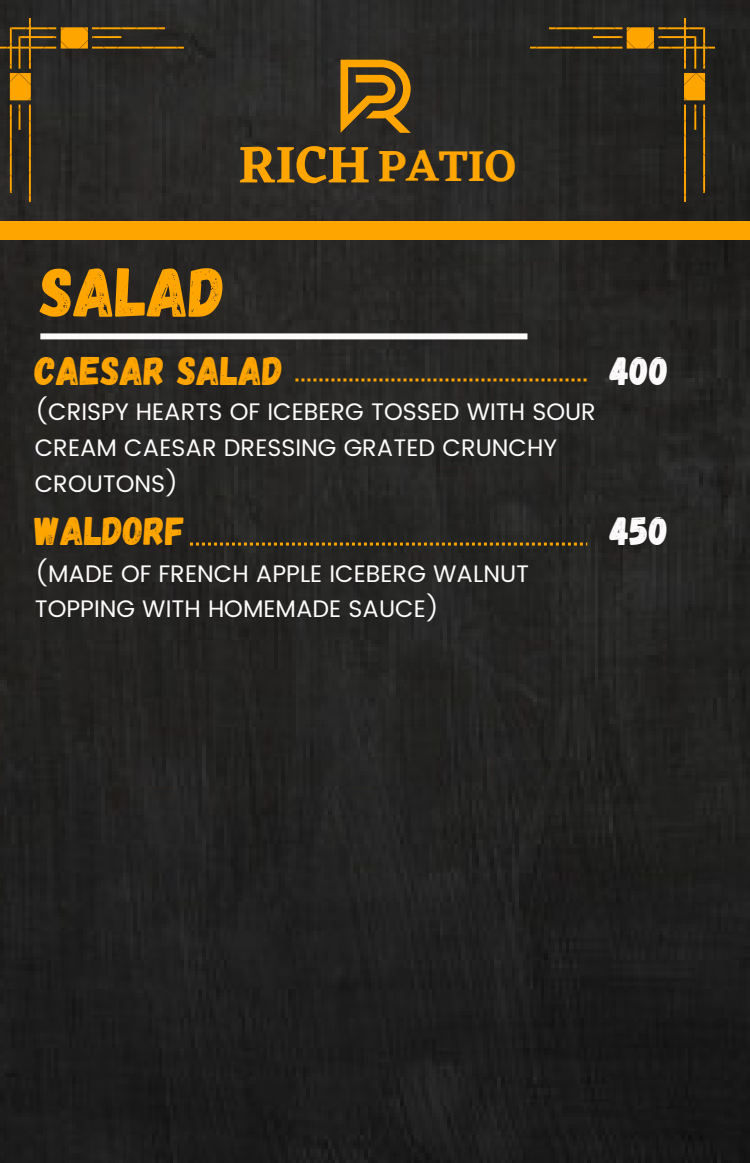
<style>
.page{position:relative;width:750px;height:1163px;background:#fff}
.page>*{position:absolute;margin:0;border:0;box-sizing:border-box;transform-origin:0 0}
.t1{font:69.72px "Gagalin";color:#ffa500}
.t2{font:600 53.6px "Eczar";color:#ffa500}
.t3{font:600 45.08px "Eczar";color:#ffa500}
.t4{font:39.83px "Gagalin";color:#ffa500}
.t5{font:39.83px "Gagalin";color:#fcfafb}
.t6{font:23.9px/35.8px "Poppins";color:#fcfafb}
</style>
<div class="page">
<img style="left:0;top:0;width:750px;height:1162px">
<img style="left:0;top:19px;width:183px;height:182px">
<img style="left:531px;top:19px;width:183px;height:182px">
<svg style="left:341px;top:60px;width:70px;height:73px;background:#8c6216"></svg>
<div style="left:0;top:222px;width:750px;height:18px;background:#ffa500"></div>
<div style="left:40px;top:333px;width:487px;height:6px;background:#fcfafb"></div>
<svg style="left:295px;top:378px;width:292px;height:3px"></svg>
<svg style="left:190px;top:542px;width:397px;height:3px"></svg>
<p class="t2" style="left:238px;top:132px;width:133px">RICH</p>
<p class="t3" style="left:378px;top:139px;width:139px">PATIO</p>
<p class="t1" style="left:40px;top:247px;width:186px">SALAD</p>
<p class="t4" style="left:35px;top:345px;width:250px">CAESAR SALAD</p>
<p class="t6" style="left:35px;top:394px;width:563px">(CRISPY HEARTS OF ICEBERG TOSSED WITH SOUR<br>CREAM CAESAR DRESSING GRATED CRUNCHY<br>CROUTONS)</p>
<p class="t4" style="left:35px;top:505px;width:152px">WALDORF</p>
<p class="t6" style="left:35px;top:555px;width:496px">(MADE OF FRENCH APPLE ICEBERG WALNUT<br>TOPPING WITH HOMEMADE SAUCE)</p>
<p class="t5" style="left:610px;top:345px;width:61px">400</p>
<p class="t5" style="left:610px;top:505px;width:60px">450</p>
</div>
